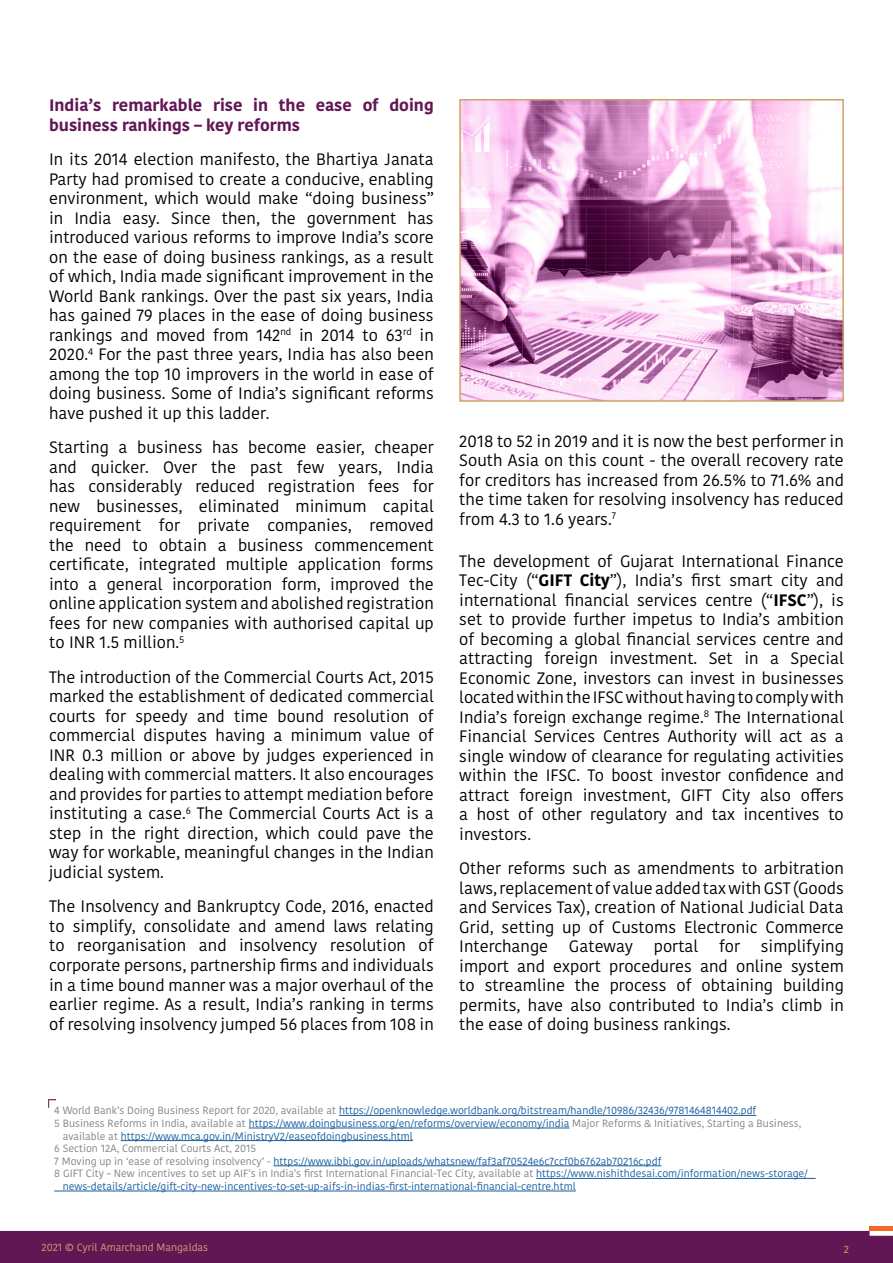
<style>
.page{position:relative;width:893px;height:1263px;background:#fff}
.page>*{position:absolute;margin:0;border:0;box-sizing:border-box;transform-origin:0 0}
.Bodycopy{font:16.5px/19.5px "Kohinoor";color:#000;text-align:justify}
.Bodycopy-2{font:700 16.5px/19.5px "Kohinoor";color:#621755}
.citations{font:10.5px/12.6px "Kohinoor";color:#175d9e}
.t1{font:10.5px "Kohinoor";color:#808285}
.t2{font:10.5px "Kohinoor";color:#cea46c}
.t3{font:10.5px "Kohinoor";color:#d1a66e}
.s1{font-weight:700}
.s2{color:#808285}
.s3{font-weight:500}
</style>
<div class="page">
<div style="left:0;top:1231px;width:893px;height:32px;background:#621755"></div>
<div style="left:870px;top:1226px;width:23px;height:5px;background:#f26824"></div>
<hr style="left:339px;top:1115px;width:417px;height:1px;background:#175d9e">
<hr style="left:249px;top:1128px;width:320px;height:1px;background:#175d9e">
<hr style="left:121px;top:1140px;width:292px;height:1px;background:#175d9e">
<hr style="left:273px;top:1165px;width:388px;height:1px;background:#175d9e">
<hr style="left:536px;top:1178px;width:280px;height:1px;background:#175d9e">
<hr style="left:54px;top:1191px;width:522px;height:1px;background:#175d9e">
<svg style="left:48px;top:1099px;width:8px;height:9px"></svg>
<img style="left:462px;top:102px;width:379px;height:297px">
<div style="left:459px;top:99px;width:385px;height:303px;border:2px solid #cea46c"></div>
<p class="Bodycopy-2" style="left:49px;top:96px;width:386px">India’s remarkable rise in the ease of doing business rankings – key reforms</p>
<p class="Bodycopy" style="left:49px;top:150px;width:386px">In its 2014 election manifesto, the Bhartiya Janata Party had promised to create a conducive, enabling environment, which would make “doing business” in India easy. Since then, the government has introduced various reforms to improve India’s score on the ease of doing business rankings, as a result of which, India made significant improvement in the World Bank rankings. Over the past six years, India has gained 79 places in the ease of doing business rankings and moved from 142<sup>nd</sup> in 2014 to 63<sup>rd</sup> in 2020.<sup>4</sup> For the past three years, India has also been among the top 10 improvers in the world in ease of doing business. Some of India’s significant reforms have pushed it up this ladder.</p>
<p class="Bodycopy" style="left:49px;top:438px;width:386px">Starting a business has become easier, cheaper and quicker. Over the past few years, India has considerably reduced registration fees for new businesses, eliminated minimum capital requirement for private companies, removed the need to obtain a business commencement certificate, integrated multiple application forms into a general incorporation form, improved the online application system and abolished registration fees for new companies with authorised capital up to INR 1.5 million.<sup>5</sup></p>
<p class="Bodycopy" style="left:49px;top:668px;width:386px">The introduction of the Commercial Courts Act, 2015 marked the establishment of dedicated commercial courts for speedy and time bound resolution of commercial disputes having a minimum value of INR 0.3 million or above by judges experienced in dealing with commercial matters. It also encourages and provides for parties to attempt mediation before instituting a case.<sup>6</sup> The Commercial Courts Act is a step in the right direction, which could pave the way for workable, meaningful changes in the Indian judicial system.</p>
<p class="Bodycopy" style="left:49px;top:897px;width:386px">The Insolvency and Bankruptcy Code, 2016, enacted to simplify, consolidate and amend laws relating to reorganisation and insolvency resolution of corporate persons, partnership firms and individuals in a time bound manner was a major overhaul of the earlier regime. As a result, India’s ranking in terms of resolving insolvency jumped 56 places from 108 in</p>
<p class="Bodycopy" style="left:459px;top:432px;width:386px">2018 to 52 in 2019 and it is now the best performer in South Asia on this count - the overall recovery rate for creditors has increased from 26.5% to 71.6% and the time taken for resolving insolvency has reduced from 4.3 to 1.6 years.<sup>7</sup></p>
<p class="Bodycopy" style="left:459px;top:552px;width:386px">The development of Gujarat International Finance Tec-City (“<span class="s1">GIFT City</span>”), India’s first smart city and international financial services centre (“<span class="s1">IFSC</span>”), is set to provide further impetus to India’s ambition of becoming a global financial services centre and attracting foreign investment. Set in a Special Economic Zone, investors can invest in businesses located within the IFSC without having to comply with India’s foreign exchange regime.<sup>8</sup> The International Financial Services Centres Authority will act as a single window of clearance for regulating activities within the IFSC. To boost investor confidence and attract foreign investment, GIFT City also offers a host of other regulatory and tax incentives to investors.</p>
<p class="Bodycopy" style="left:459px;top:859px;width:386px">Other reforms such as amendments to arbitration laws, replacement of value added tax with GST (Goods and Services Tax), creation of National Judicial Data Grid, setting up of Customs Electronic Commerce Interchange</p>
<p class="Bodycopy" style="left:459px;top:937px;width:386px;text-indent:301px">simplifying import and export procedures and online system to streamline the process of obtaining building permits, have also contributed to India’s climb in the ease of doing business rankings.</p>
<p class="Bodycopy" style="left:569px;top:937px;width:66px">Gateway</p>
<p class="Bodycopy" style="left:654px;top:937px;width:46px">portal</p>
<p class="Bodycopy" style="left:719px;top:937px;width:23px">for</p>
<p class="citations" style="left:54px;top:1104px;width:704px"><span class="s2">4 World Bank’s Doing Business Report for 2020, available at</span> https://openknowledge.worldbank.org/bitstream/handle/10986/32436/9781464814402.pdf</p>
<p class="citations" style="left:63px;top:1117px;width:740px;text-indent:-8px"><span class="s2">5 Business Reforms in India, available at</span> https://www.doingbusiness.org/en/reforms/overview/economy/india <span class="s2">Major Reforms &amp; Initiatives, Starting a Business, available at</span> https://www.mca.gov.in/MinistryV2/easeofdoingbusiness.html</p>
<p class="t1" style="left:54px;top:1142px;width:203px">6 Section 12A, Commercial Courts Act, 2015</p>
<p class="citations" style="left:54px;top:1155px;width:609px"><span class="s2">7 Moving up in ‘ease of resolving insolvency’ -</span> https://www.ibbi.gov.in/uploads/whatsnew/faf3af70524e6c7ccf0b6762ab70216c.pdf</p>
<p class="citations" style="left:63px;top:1167px;width:747px;text-indent:-8px"><span class="s2">8 GIFT City – New incentives to set up AIF’s in India’s first International Financial-Tec City, available at</span> https://www.nishithdesai.com/information/news-storage/ news-details/article/gift-city-new-incentives-to-set-up-aifs-in-indias-first-international-financial-centre.html</p>
<p class="t2" style="left:41px;top:1241px;width:168px">2021 <span class="s3">©</span> Cyril Amarchand Mangaldas</p>
<p class="t3" style="left:844px;top:1242px;width:7px">2</p>
</div>
